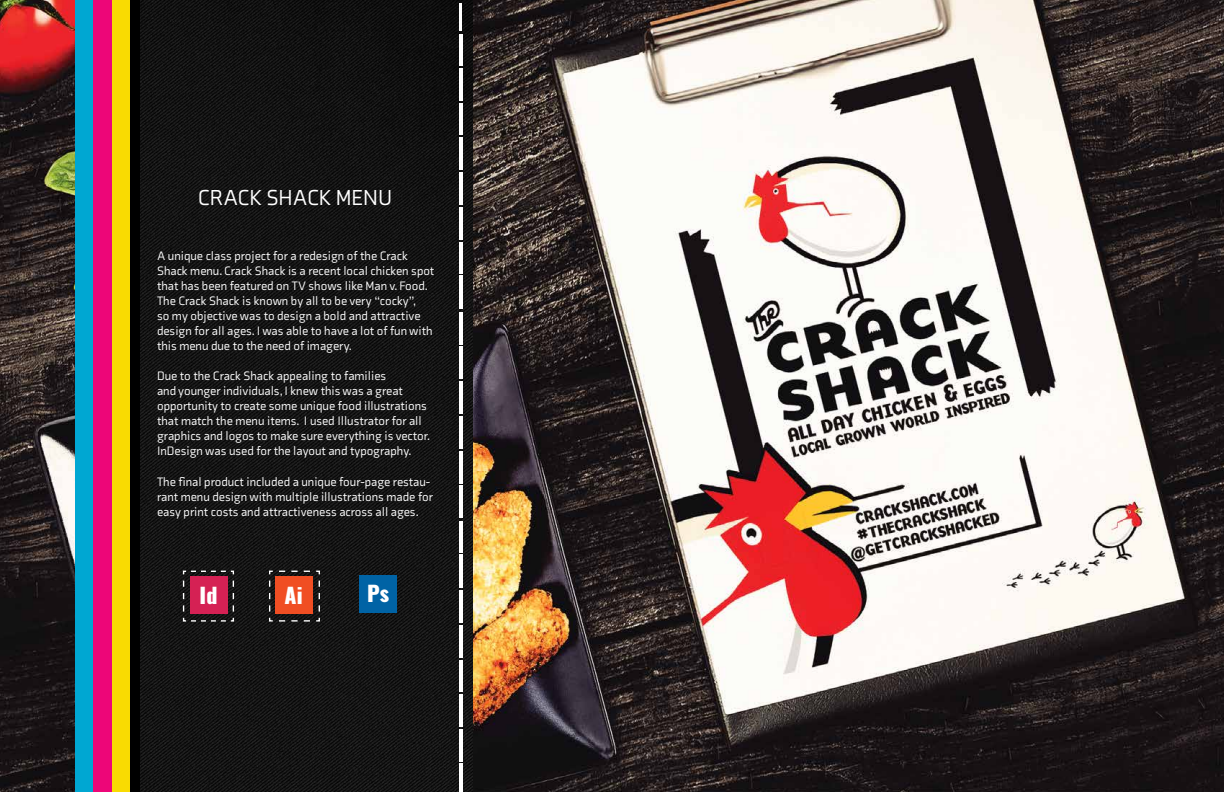
<style>
.page{position:relative;width:1224px;height:792px;background:#fff}
.page>*{position:absolute;margin:0;border:0;box-sizing:border-box;transform-origin:0 0}
.t1{font:22.2px "Axia";color:#fff}
.t2{font:800 21.3px "Oswald";color:#fff}
.t3{font:12.5px/15px "Axia";color:#fff}
</style>
<div class="page">
<div style="left:128px;top:0;width:343px;height:792px;background:#000"></div>
<img style="left:140px;top:0;width:1084px;height:792px">
<div style="left:111px;top:0;width:19px;height:792px;background:#f9db02"></div>
<div style="left:93px;top:0;width:18px;height:792px;background:#ed0678"></div>
<div style="left:74px;top:0;width:19px;height:792px;background:#00a7d2"></div>
<div style="left:360px;top:576px;width:37px;height:37px;background:#0063a5"></div>
<hr style="left:459px;top:3px;width:3px;height:28px;background:#fff">
<hr style="left:459px;top:34px;width:3px;height:32px;background:#fff">
<hr style="left:459px;top:68px;width:3px;height:32px;background:#fff">
<hr style="left:459px;top:104px;width:3px;height:31px;background:#fff">
<hr style="left:459px;top:137px;width:3px;height:33px;background:#fff">
<hr style="left:459px;top:173px;width:3px;height:32px;background:#fff">
<hr style="left:459px;top:207px;width:3px;height:33px;background:#fff">
<hr style="left:459px;top:243px;width:3px;height:31px;background:#fff">
<hr style="left:459px;top:276px;width:3px;height:33px;background:#fff">
<hr style="left:459px;top:312px;width:3px;height:32px;background:#fff">
<hr style="left:459px;top:346px;width:3px;height:33px;background:#fff">
<hr style="left:459px;top:381px;width:3px;height:32px;background:#fff">
<hr style="left:459px;top:416px;width:3px;height:32px;background:#fff">
<hr style="left:459px;top:451px;width:3px;height:32px;background:#fff">
<hr style="left:459px;top:485px;width:3px;height:33px;background:#fff">
<hr style="left:459px;top:521px;width:3px;height:32px;background:#fff">
<hr style="left:459px;top:555px;width:3px;height:33px;background:#fff">
<hr style="left:459px;top:590px;width:3px;height:32px;background:#fff">
<hr style="left:459px;top:625px;width:3px;height:32px;background:#fff">
<hr style="left:459px;top:660px;width:3px;height:32px;background:#fff">
<hr style="left:459px;top:695px;width:3px;height:32px;background:#fff">
<hr style="left:459px;top:729px;width:3px;height:33px;background:#fff">
<hr style="left:459px;top:764px;width:3px;height:28px;background:#fff">
<img style="left:0;top:0;width:74px;height:792px">
<svg style="left:182px;top:570px;width:53px;height:52px;background:#852641"></svg>
<svg style="left:259px;top:570px;width:62px;height:68px"></svg>
<h1 class="t1" style="left:198px;top:185px;width:196px">CRACK SHACK MENU</h1>
<p class="t3" style="left:157px;top:248px;width:279px">A unique class project for a redesign of the Crack Shack menu. Crack Shack is a recent local chicken spot that has been featured on TV shows like Man v. Food.<br>The Crack Shack is known by all to be very “cocky”,<br>so my objective was to design a bold and attractive design for all ages. I was able to have a lot of fun with this menu due to the need of imagery.</p>
<p class="t3" style="left:157px;top:368px;width:275px">Due to the Crack Shack appealing to families<br>and younger individuals, I knew this was a great opportunity to create some unique food illustrations that match the menu items. I used Illustrator for all graphics and logos to make sure everything is vector.<br>InDesign was used for the layout and typography.</p>
<p class="t3" style="left:157px;top:474px;width:277px">The final product included a unique four-page restau&shy;rant menu design with multiple illustrations made for easy print costs and attractiveness across all ages.</p>
<h2 class="t2" style="left:200px;top:584px;width:19px">Id</h2>
<h2 class="t2" style="left:285px;top:584px;width:19px">Ai</h2>
<h2 class="t2" style="left:367px;top:582px;width:24px">Ps</h2>
</div>
